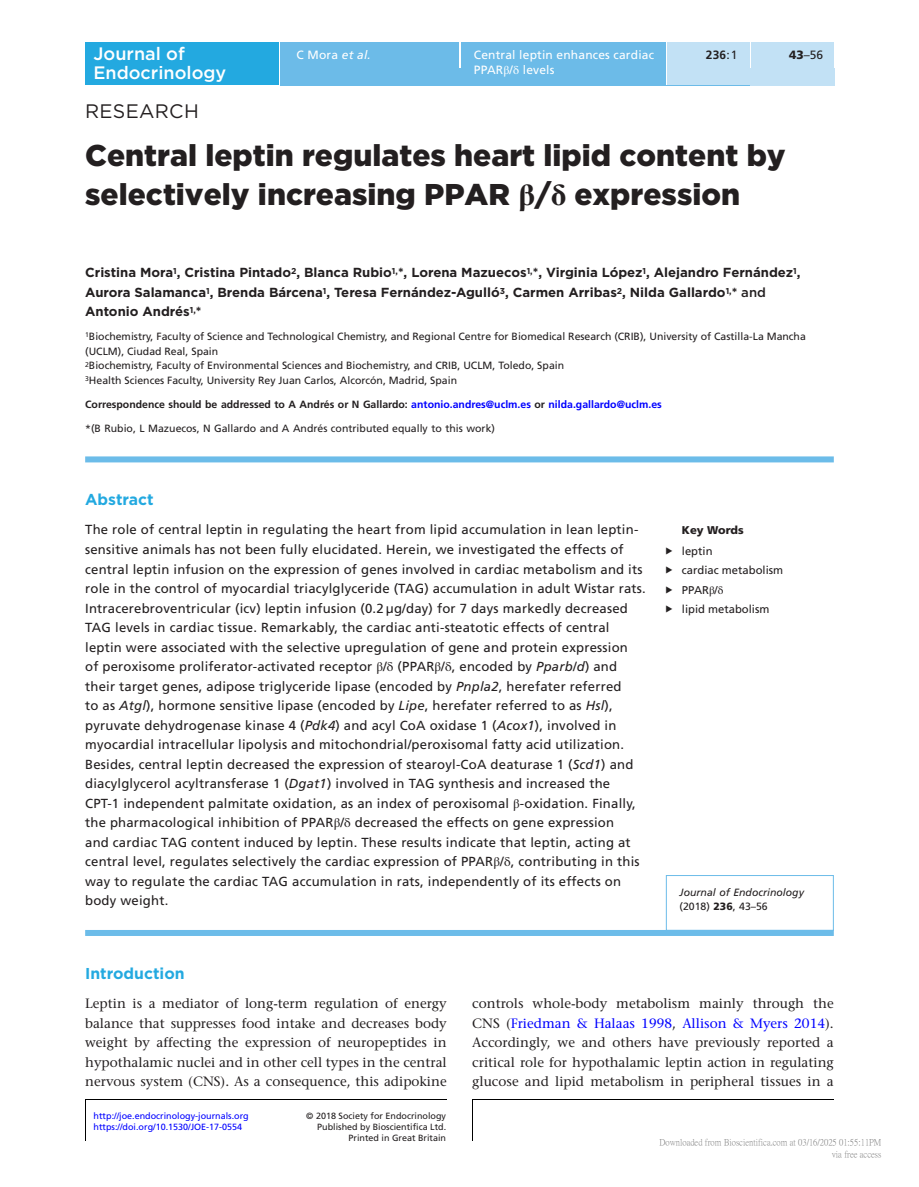
<style>
.page{position:relative;width:919px;height:1187px;background:#fff}
.page>*{position:absolute;margin:0;border:0;box-sizing:border-box;transform-origin:0 0}
.CT{font:900 30px/39px "Gotham";color:#231f20}
.AT{font:19.5px "Gotham";letter-spacing:.015em;color:#231f20}
.t1{font:500 18px/19.5px "Gotham";color:#fff}
.H1_Rule{font:700 15.75px "Gotham";color:#23a9e0}
.ABS_H{font:700 15.75px "Gotham";color:#23a9e0}
.TXT{font:500 13.5px/19.5px "Stone Serif Std";color:#231f20;text-align:justify}
.ABS_TXT{font:13.2px/19.5px "Frutiger LT Std";letter-spacing:.015em;color:#231f20}
.AU{font:700 13.2px/19.5px "Gotham";color:#231f20}
.t2{font:12px "Frutiger LT Std";letter-spacing:.015em;color:#fff}
.V{font:700 12px "Frutiger LT Std";color:#231f20}
.t3{font:12px "Frutiger LT Std";color:#231f20}
.t4{font:11.25px "Frutiger LT Std";color:#231f20}
.Keywords_Head{font:900 11.25px "Frutiger LT Std";color:#231f20}
.Address{font:10.5px/14.7px "Frutiger LT Std";color:#231f20}
.Corres{font:700 10.5px "Frutiger LT Std";color:#231f20}
.FN{font:10.5px "Frutiger LT Std";color:#231f20}
.Corres-2{font:italic 10.5px/14.7px "Frutiger LT Std";color:#231f20}
.t5{font:9px "Frutiger LT Std";color:#231f20}
.TXT-2{font:9px "Frutiger LT Std";color:#00f}
.t6{font:9px/12px "P Ming Li U";color:rgb(0 0 0/.5);text-align:right}
.s1{font-style:italic}
.s2{font-weight:400}
.s3{font-weight:900}
.s4{font-family:"STIX General"}
.s5{font-family:"STIX General";font-weight:700}
.s6{font-weight:500}
.s7{color:#00f}
.s8{font-family:"Frutiger";font-style:normal}
.s9{font-weight:900;font-style:normal}
.s10{font-style:normal}
</style>
<div class="page">
<hr style="left:472px;top:1098px;width:1px;height:42px;background:#000">
<hr style="left:472px;top:1098px;width:361px;height:1px;background:#000">
<hr style="left:85px;top:1098px;width:1px;height:42px;background:#000">
<hr style="left:85px;top:1098px;width:362px;height:1px;background:#000">
<div style="left:85px;top:43px;width:194px;height:42px;background:#23a9e0"></div>
<div style="left:280px;top:51px;width:554px;height:34px;background:#6cbbe8"></div>
<div style="left:280px;top:43px;width:179px;height:8px;background:#6cbbe8"></div>
<hr style="left:459px;top:43px;width:2px;height:25px;background:#fff">
<div style="left:461px;top:43px;width:205px;height:42px;background:#6cbbe8"></div>
<hr style="left:666px;top:43px;width:1px;height:42px;background:#fff">
<div style="left:667px;top:43px;width:83px;height:42px;background:#c2e1f5"></div>
<div style="left:750px;top:68px;width:84px;height:17px;background:#c2e1f5"></div>
<svg style="left:750px;top:51px;width:1px;height:17px"></svg>
<div style="left:751px;top:43px;width:83px;height:25px;background:#c2e1f5"></div>
<div style="left:85px;top:456px;width:748px;height:6px;background:#6cbce9"></div>
<div style="left:85px;top:929px;width:748px;height:6px;background:#6cbce9"></div>
<div style="left:666px;top:875px;width:167px;height:55px;border:1px solid #6cbce9"></div>
<h3 class="t1" style="left:93px;top:43px;width:134px">Journal of<br>Endocrinology</h3>
<p class="t2" style="left:296px;top:48px;width:76px">C Mora <span class="s1">et al.</span></p>
<p class="t2" style="left:474px;top:48px;width:182px">Central leptin enhances cardiac</p>
<p class="V" style="left:705px;top:48px;width:33px">236<span class="s2">:1</span></p>
<p class="t3" style="left:789px;top:48px;width:36px"><span class="s3">43</span>–56</p>
<p class="t2" style="left:474px;top:63px;width:82px">PPAR<span class="s4">β</span>/<span class="s4">δ</span> levels</p>
<p class="AT" style="left:85px;top:100px;width:115px">RESEARCH</p>
<p class="CT" style="left:85px;top:135px;width:702px">Central leptin regulates heart lipid content by selectively increasing PPAR <span class="s5">β</span>/<span class="s5">δ</span> expression</p>
<p class="AU" style="left:85px;top:263px;width:716px">Cristina Mora<sup>1</sup>, Cristina Pintado<sup>2</sup>, Blanca Rubio<sup>1,</sup>*, Lorena Mazuecos<sup>1,</sup>*, Virginia López<sup>1</sup>, Alejandro Fernández<sup>1</sup>,<br>Aurora Salamanca<sup>1</sup>, Brenda Bárcena<sup>1</sup>, Teresa Fernández-Agulló<sup>3</sup>, Carmen Arribas<sup>2</sup>, Nilda Gallardo<sup>1,</sup>* <span class="s6">and<br></span>Antonio Andrés<sup>1,</sup>*</p>
<p class="Address" style="left:85px;top:329px;width:722px"><sup>1</sup>Biochemistry, Faculty of Science and Technological Chemistry, and Regional Centre for Biomedical Research (CRIB), University of Castilla-La Mancha (UCLM), Ciudad Real, Spain</p>
<p class="Address" style="left:85px;top:358px;width:480px"><sup>2</sup>Biochemistry, Faculty of Environmental Sciences and Biochemistry, and CRIB, UCLM, Toledo, Spain</p>
<p class="Address" style="left:85px;top:373px;width:373px"><sup>3</sup>Health Sciences Faculty, University Rey Juan Carlos, Alcorcón, Madrid, Spain</p>
<p class="Corres" style="left:85px;top:398px;width:578px">Correspondence should be addressed to A Andrés or N Gallardo: <span class="s7">antonio.andres@uclm.es</span> or <span class="s7">nilda.gallardo@uclm.es</span></p>
<p class="FN" style="left:85px;top:422px;width:411px">*(B Rubio, L Mazuecos, N Gallardo and A Andrés contributed equally to this work)</p>
<p class="ABS_H" style="left:85px;top:489px;width:70px">Abstract</p>
<p class="ABS_TXT" style="left:85px;top:520px;width:562px">The role of central leptin in regulating the heart from lipid accumulation in lean leptin&shy;sensitive animals has not been fully elucidated. Herein, we investigated the effects of central leptin infusion on the expression of genes involved in cardiac metabolism and its role in the control of myocardial triacylglyceride (TAG) accumulation in adult Wistar rats.<br>Intracerebroventricular (icv) leptin infusion (0.2 µg/day) for 7 days markedly decreased TAG levels in cardiac tissue. Remarkably, the cardiac anti-steatotic effects of central leptin were associated with the selective upregulation of gene and protein expression<br>of peroxisome proliferator-activated receptor <span class="s4">β</span>/<span class="s4">δ</span> (PPAR<span class="s4">β</span>/<span class="s4">δ</span>, encoded by <span class="s1">Pparb/d</span>) and their target genes, adipose triglyceride lipase (encoded by <span class="s1">Pnpla2</span>, herefater referred<br>to as <span class="s1">Atgl</span>), hormone sensitive lipase (encoded by <span class="s1">Lipe</span>, herefater referred to as <span class="s1">Hsl</span>), pyruvate dehydrogenase kinase 4 (<span class="s1">Pdk4</span>) and acyl CoA oxidase 1 (<span class="s1">Acox1</span>), involved in myocardial intracellular lipolysis and mitochondrial/peroxisomal fatty acid utilization.<br>Besides, central leptin decreased the expression of stearoyl-CoA deaturase 1 (<span class="s1">Scd1</span>) and diacylglycerol acyltransferase 1 (<span class="s1">Dgat1</span>) involved in TAG synthesis and increased the CPT-1 independent palmitate oxidation, as an index of peroxisomal <span class="s4">β</span>-oxidation. Finally, the pharmacological inhibition of PPAR<span class="s4">β</span>/<span class="s4">δ</span> decreased the effects on gene expression<br>and cardiac TAG content induced by leptin. These results indicate that leptin, acting at central level, regulates selectively the cardiac expression of PPAR<span class="s4">β</span>/<span class="s4">δ</span>, contributing in this way to regulate the cardiac TAG accumulation in rats, independently of its effects on body weight.</p>
<p class="Keywords_Head" style="left:681px;top:523px;width:63px">Key Words</p>
<p class="t4" style="left:681px;top:544px;width:32px">leptin</p>
<p class="t4" style="left:681px;top:564px;width:103px">cardiac metabolism</p>
<p class="t4" style="left:681px;top:583px;width:43px">PPAR<span class="s4">β</span>/<span class="s4">δ</span></p>
<p class="t4" style="left:681px;top:603px;width:89px">lipid metabolism</p>
<p class="Corres-2" style="left:679px;top:884px;width:126px">Journal of Endocrinology <span class="s8">(2018)</span> <span class="s9">236</span><span class="s8">,</span> <span class="s10">43–56</span></p>
<p class="H1_Rule" style="left:85px;top:962px;width:101px">Introduction</p>
<p class="TXT" style="left:85px;top:993px;width:363px">Leptin is a mediator of long-term regulation of energy balance that suppresses food intake and decreases body weight by affecting the expression of neuropeptides in hypothalamic nuclei and in other cell types in the central nervous system (CNS). As a consequence, this adipokine</p>
<p class="TXT" style="left:472px;top:993px;width:363px">controls whole-body metabolism mainly through the CNS (<span class="s7">Friedman &amp; Halaas 1998</span>, <span class="s7">Allison &amp; Myers 2014</span>).<br>Accordingly, we and others have previously reported a critical role for hypothalamic leptin action in regulating glucose and lipid metabolism in peripheral tissues in a</p>
<p class="TXT-2" style="left:94px;top:1110px;width:157px">http://joe.endocrinology-journals.org</p>
<p class="t5" style="left:306px;top:1110px;width:141px">© 2018 Society for Endocrinology</p>
<p class="t5" style="left:348px;top:1131px;width:99px">Printed in Great Britain</p>
<p class="t5" style="left:317px;top:1121px;width:131px">Published by Bioscientifica Ltd.</p>
<p class="TXT-2" style="left:94px;top:1121px;width:150px">https://doi.org/10.1530/JOE-17-0554</p>
<p class="t6" style="left:659px;top:1136px;width:223px">Downloaded from Bioscientifica.com at 03/16/2025 01:55:11PM via free access</p>
</div>
